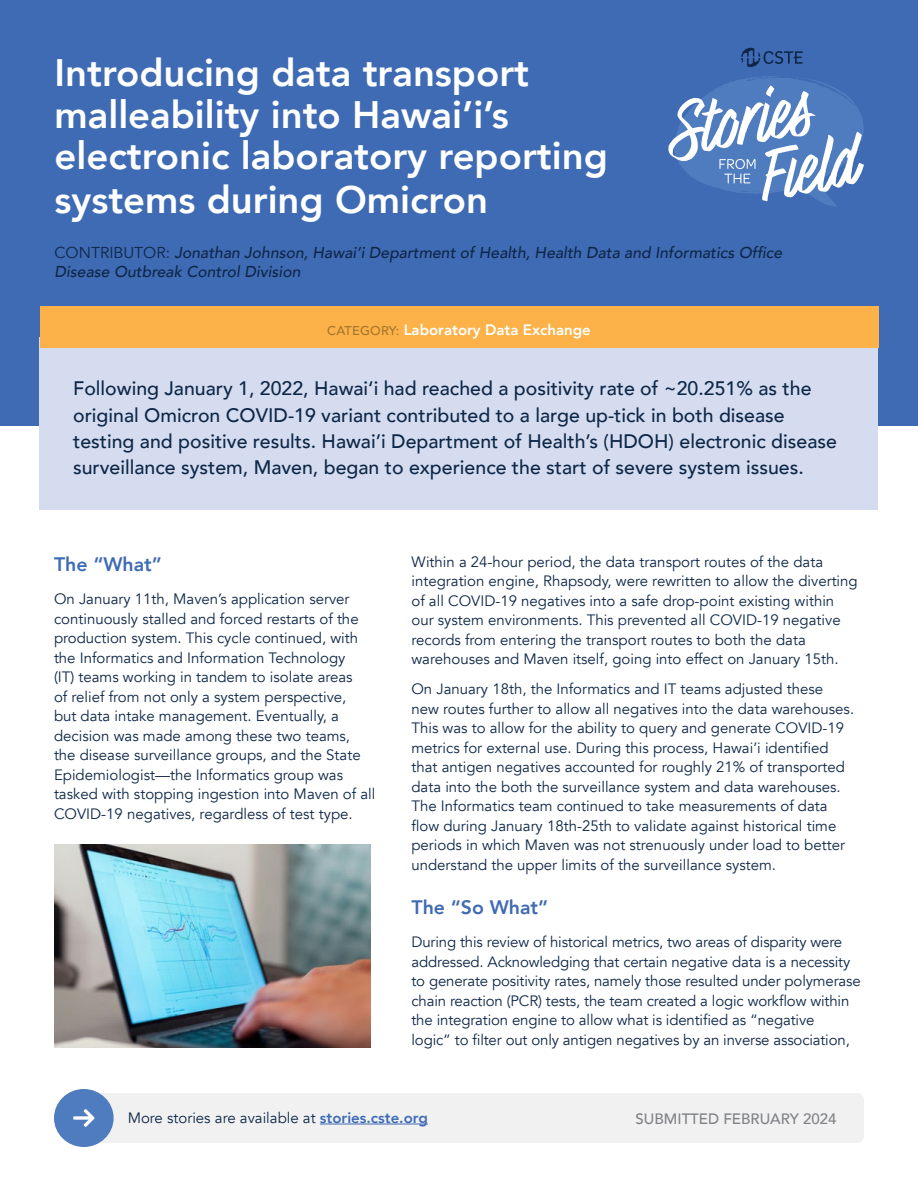
<style>
.page{position:relative;width:918px;height:1188px;background:#fff}
.page>*{position:absolute;margin:0;border:0;box-sizing:border-box;transform-origin:0 0}
.t1{font:800 38.25px/42.3px "Avenir";color:#fff}
.t2{font:500 19.5px/26.2px "Avenir";color:#0e2747}
.t3{font:800 19.5px "Avenir";color:#3f6bb4}
.t4{font:italic 500 15.75px/18.9px "Avenir";color:#0e2747}
.t5{font:15px/19.5px "Avenir";color:#0e2747}
.t6{font:800 15px "Avenir";color:#fff}
.t7{font:500 15px "Avenir";color:#808285}
.s1{font-weight:400;font-style:normal}
.s2{font-weight:500;font-size:12.75px;color:#a5762d}
.s3{font-weight:800;color:#3f6bb4}
</style>
<div class="page">
<div style="left:0;top:0;width:918px;height:426px;background:#3f6bb4"></div>
<div style="left:40px;top:338px;width:838px;height:172px;background:#d5dcef"></div>
<svg style="left:741px;top:48px;width:62px;height:19px"></svg>
<svg style="left:668px;top:76px;width:196px;height:131px"></svg>
<div style="left:54px;top:1089px;width:60px;height:58px;background:#4e7cbf;border-radius:50%"></div>
<div style="left:73px;top:1093px;width:791px;height:50px;background:#f1f1f2"></div>
<div style="left:40px;top:306px;width:838px;height:42px;background:#fcb248"></div>
<hr style="left:320px;top:1124px;width:108px;height:1px;background:#3f6bb4">
<img style="left:55px;top:845px;width:315px;height:203px">
<h1 class="t1" style="left:55px;top:52px;width:555px">Introducing data transport malleability into Hawai’i’s electronic laboratory reporting systems during Omicron</h1>
<p class="t4" style="left:55px;top:243px;width:729px"><span class="s1">CONTRIBUTOR:</span> Jonathan Johnson, Hawai’i Department of Health, Health Data and Informatics Office<br>Disease Outbreak Control Division</p>
<p class="t6" style="left:327px;top:318px;width:265px"><span class="s2">CATEGORY:</span> Laboratory Data Exchange</p>
<p class="t2" style="left:73px;top:374px;width:765px">Following January 1, 2022, Hawaiʻi had reached a positivity rate of ~20.251% as the original Omicron COVID-19 variant contributed to a large up-tick in both disease testing and positive results. Hawai’i Department of Health’s (HDOH) electronic disease surveillance system, Maven, began to experience the start of severe system issues.</p>
<h2 class="t3" style="left:54px;top:549px;width:109px">The “What”</h2>
<p class="t5" style="left:54px;top:590px;width:323px">On January 11th, Maven’s application server continuously stalled and forced restarts of the production system. This cycle continued, with the Informatics and Information Technology<br>(IT) teams working in tandem to isolate areas<br>of relief from not only a system perspective,<br>but data intake management. Eventually, a decision was made among these two teams, the disease surveillance groups, and the State Epidemiologist—the Informatics group was tasked with stopping ingestion into Maven of all COVID-19 negatives, regardless of test type.</p>
<p class="t5" style="left:411px;top:552px;width:448px">Within a 24-hour period, the data transport routes of the data integration engine, Rhapsody, were rewritten to allow the diverting of all COVID-19 negatives into a safe drop-point existing within our system environments. This prevented all COVID-19 negative records from entering the transport routes to both the data warehouses and Maven itself, going into effect on January 15th.</p>
<p class="t5" style="left:411px;top:680px;width:444px">On January 18th, the Informatics and IT teams adjusted these new routes further to allow all negatives into the data warehouses.<br>This was to allow for the ability to query and generate COVID-19 metrics for external use. During this process, Hawai’i identified that antigen negatives accounted for roughly 21% of transported data into the both the surveillance system and data warehouses.<br>The Informatics team continued to take measurements of data flow during January 18th-25th to validate against historical time periods in which Maven was not strenuously under load to better understand the upper limits of the surveillance system.</p>
<h2 class="t3" style="left:411px;top:892px;width:138px">The “So What”</h2>
<p class="t5" style="left:411px;top:932px;width:451px">During this review of historical metrics, two areas of disparity were addressed. Acknowledging that certain negative data is a necessity to generate positivity rates, namely those resulted under polymerase chain reaction (PCR) tests, the team created a logic workflow within the integration engine to allow what is identified as “negative<br>logic” to filter out only antigen negatives by an inverse association,</p>
<p class="t5" style="left:128px;top:1108px;width:302px">More stories are available at <span class="s3">stories.cste.org</span></p>
<p class="t7" style="left:636px;top:1106px;width:202px">SUBMITTED FEBRUARY 2024</p>
</div>
